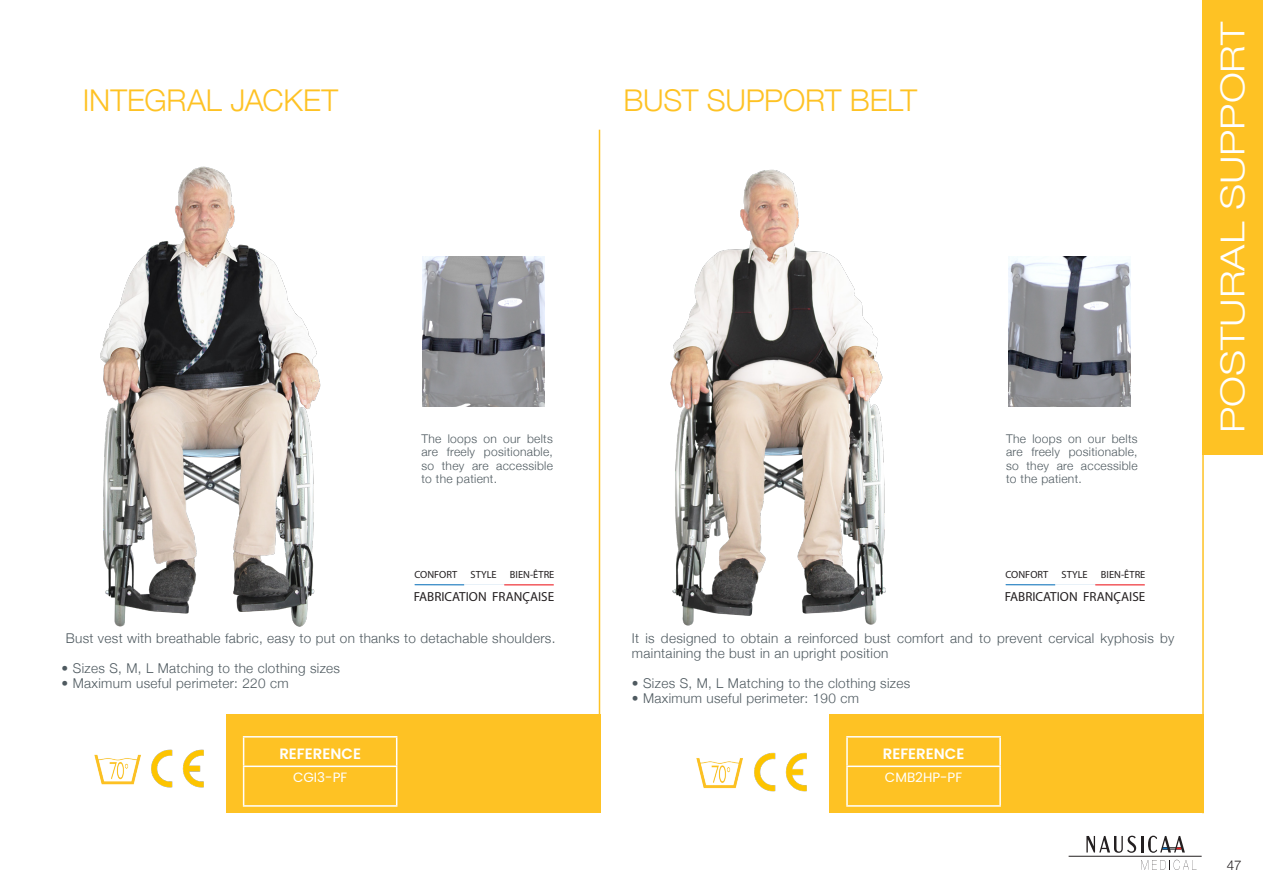
<style>
.page{position:relative;width:1263px;height:893px;background:#fff}
.page>*{position:absolute;margin:0;border:0;box-sizing:border-box;transform-origin:0 0}
.t1{font:300 33px "Helvetica Neue";color:#fff;scale:1.26 1}
.Heading_100pt{font:300 30px "Helvetica Neue";letter-spacing:-.01em;color:#fec224}
.t2{font:600 15px "Poppins";color:#fff}
.Body_Copy_15pt{font:300 13.5px/15px "Helvetica Neue";letter-spacing:.025em;color:#4f5a60}
.t3{font:13.5px "Poppins";color:#fff}
.t4{font:300 13.5px "Helvetica Neue";color:#231f20}
.t5{font:13.2px "Myriad Pro";color:#231f20}
.Body_Copy_15pt-2{font:300 12px/13.5px "Helvetica Neue";letter-spacing:.025em;color:#4f5a60;text-align:justify}
.t6{font:10.35px "Myriad Pro";color:#231f20}
</style>
<div class="page">
<div style="left:1202px;top:0;width:61px;height:455px;background:#fec224"></div>
<svg style="left:1141px;top:860px;width:55px;height:10px"></svg>
<hr style="left:1068px;top:856px;width:134px;height:1px;background:#231f20">
<svg style="left:1086px;top:836px;width:99px;height:17px"></svg>
<hr style="left:1202px;top:0;width:2px;height:813px;background:#fec224">
<img style="left:100px;top:166px;width:221px;height:461px">
<img style="left:423px;top:257px;width:121px;height:149px">
<img style="left:94px;top:754px;width:47px;height:31px">
<img style="left:151px;top:749px;width:53px;height:39px">
<svg style="left:415px;top:585px;width:49px;height:1px"></svg>
<hr style="left:415px;top:584px;width:49px;height:1px;background:#1074bc">
<hr style="left:504px;top:584px;width:50px;height:1px;background:#ee1d23">
<img style="left:670px;top:169px;width:216px;height:457px">
<img style="left:1009px;top:257px;width:122px;height:149px">
<svg style="left:1006px;top:585px;width:49px;height:1px"></svg>
<hr style="left:1006px;top:584px;width:49px;height:1px;background:#1074bc">
<hr style="left:1095px;top:584px;width:50px;height:1px;background:#ee1d23">
<hr style="left:599px;top:130px;width:1px;height:633px;background:#fec224">
<div style="left:226px;top:715px;width:374px;height:98px;background:#fec224"></div>
<hr style="left:243px;top:767px;width:1px;height:38px;background:#fff">
<hr style="left:243px;top:805px;width:154px;height:2px;background:#fff">
<hr style="left:396px;top:767px;width:1px;height:38px;background:#fff">
<hr style="left:243px;top:736px;width:154px;height:1px;background:#fff">
<svg style="left:243px;top:737px;width:1px;height:29px"></svg>
<svg style="left:396px;top:737px;width:1px;height:29px"></svg>
<hr style="left:243px;top:766px;width:154px;height:1px;background:#fff">
<div style="left:829px;top:714px;width:374px;height:99px;background:#fec224"></div>
<hr style="left:846px;top:767px;width:2px;height:38px;background:#fff">
<hr style="left:846px;top:805px;width:155px;height:2px;background:#fff">
<hr style="left:999px;top:767px;width:2px;height:38px;background:#fff">
<hr style="left:846px;top:736px;width:155px;height:1px;background:#fff">
<hr style="left:846px;top:737px;width:2px;height:29px;background:#fff">
<hr style="left:999px;top:737px;width:2px;height:29px;background:#fff">
<hr style="left:846px;top:766px;width:155px;height:1px;background:#fff">
<img style="left:696px;top:758px;width:47px;height:31px">
<img style="left:754px;top:752px;width:53px;height:40px">
<p class="Heading_100pt" style="left:83px;top:76px;width:257px">INTEGRAL JACKET</p>
<p class="Heading_100pt" style="left:623px;top:76px;width:295px">BUST SUPPORT BELT</p>
<p class="Body_Copy_15pt-2" style="left:421px;top:431px;width:133px">The loops on our belts are freely positionable, so they are accessible to the patient.</p>
<p class="Body_Copy_15pt-2" style="left:1006px;top:431px;width:133px">The loops on our belts are freely positionable, so they are accessible to the patient.</p>
<p class="t6" style="left:414px;top:568px;width:44px">CONFORT</p>
<p class="t6" style="left:471px;top:568px;width:28px">STYLE</p>
<p class="t6" style="left:510px;top:568px;width:46px">BIEN-ÊTRE</p>
<p class="t5" style="left:414px;top:588px;width:142px">FABRICATION FRANÇAISE</p>
<p class="t6" style="left:1005px;top:568px;width:44px">CONFORT</p>
<p class="t6" style="left:1061px;top:568px;width:28px">STYLE</p>
<p class="t6" style="left:1101px;top:568px;width:46px">BIEN-ÊTRE</p>
<p class="t5" style="left:1005px;top:588px;width:142px">FABRICATION FRANÇAISE</p>
<p class="Body_Copy_15pt" style="left:66px;top:629px;width:491px">Bust vest with breathable fabric, easy to put on thanks to detachable shoulders.</p>
<p class="Body_Copy_15pt" style="left:62px;top:659px;width:280px">• Sizes S, M, L Matching to the clothing sizes</p>
<p class="Body_Copy_15pt" style="left:62px;top:674px;width:229px">• Maximum useful perimeter: 220 cm</p>
<p class="Body_Copy_15pt" style="left:632px;top:629px;width:544px">It is designed to obtain a reinforced bust comfort and to prevent cervical kyphosis by maintaining the bust in an upright position</p>
<p class="Body_Copy_15pt" style="left:632px;top:674px;width:280px">• Sizes S, M, L Matching to the clothing sizes</p>
<p class="Body_Copy_15pt" style="left:632px;top:689px;width:229px">• Maximum useful perimeter: 190 cm</p>
<p class="t2" style="left:279px;top:745px;width:83px">REFERENCE</p>
<p class="t3" style="left:293px;top:769px;width:56px">CGI3-PF</p>
<p class="t2" style="left:883px;top:745px;width:83px">REFERENCE</p>
<p class="t3" style="left:885px;top:769px;width:79px">CMB2HP-PF</p>
<h1 class="t1" style="left:1206px;top:433px;width:328px;rotate:-90deg">POSTURAL SUPPORT</h1>
<p class="t4" style="left:1227px;top:854px;width:17px">47</p>
</div>
